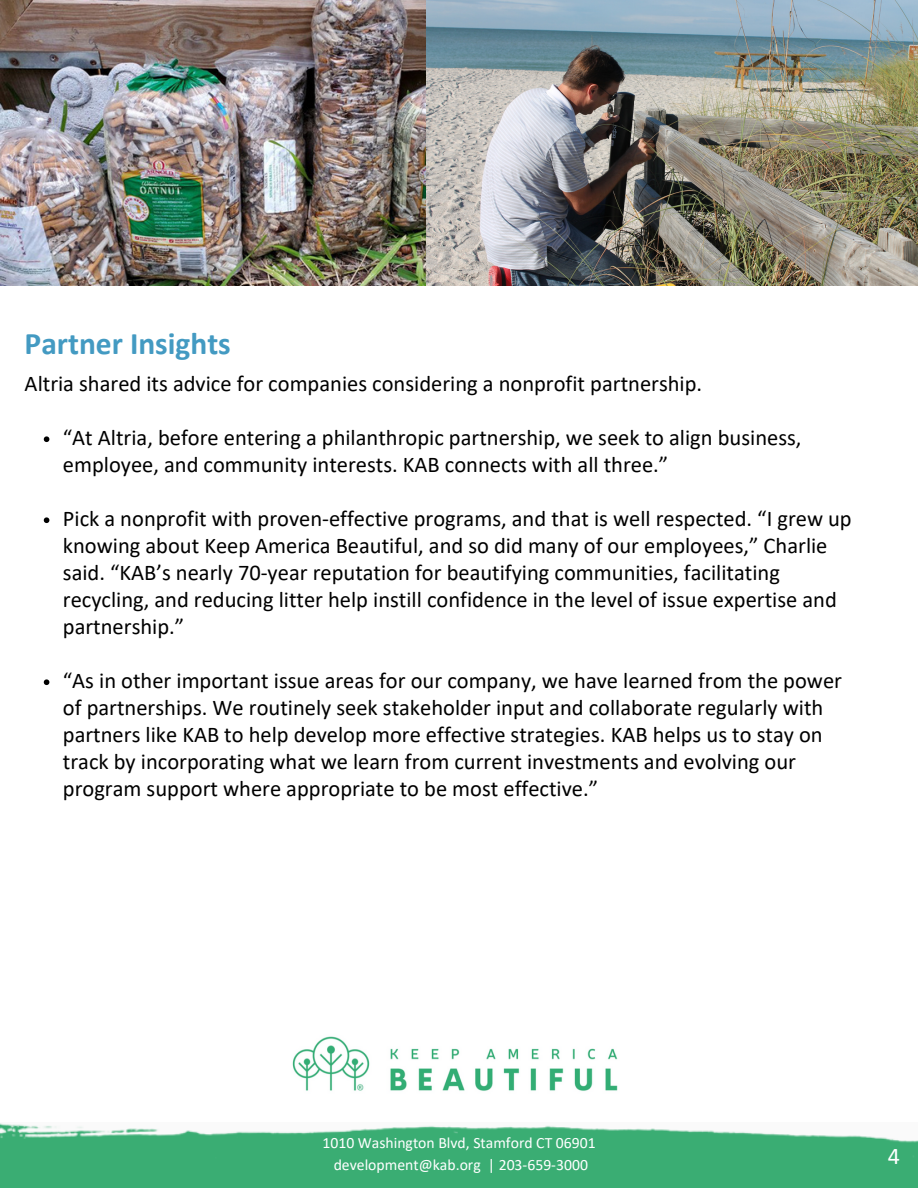
<style>
.page{position:relative;width:918px;height:1188px;background:#3aad73}
.page>*{position:absolute;margin:0;border:0;box-sizing:border-box;transform-origin:0 0}
.t1{font:700 31.5px "Calibri";color:#439ac2}
.t2{font:24px "Calibri";color:#fff}
.t3{font:22.5px/27px "Calibri";color:#000}
.t4{font:15.75px "Calibri";color:#fff}
</style>
<div class="page">
<img style="left:0;top:1122px;width:918px;height:35px">
<div style="left:0;top:0;width:918px;height:1122px;background:#fff"></div>
<img style="left:292px;top:1036px;width:326px;height:55px">
<img style="left:0;top:0;width:918px;height:286px">
<svg style="left:44px;top:436px;width:5px;height:6px"></svg>
<svg style="left:44px;top:517px;width:5px;height:6px"></svg>
<svg style="left:44px;top:679px;width:5px;height:6px"></svg>
<p class="t1" style="left:25px;top:331px;width:208px">Partner Insights</p>
<p class="t3" style="left:25px;top:372px;width:679px">Altria shared its advice for companies considering a nonprofit partnership.</p>
<p class="t3" style="left:63px;top:426px;width:740px">“At Altria, before entering a philanthropic partnership, we seek to align business, employee, and community interests. KAB connects with all three.”</p>
<p class="t3" style="left:63px;top:507px;width:790px">Pick a nonprofit with proven-effective programs, and that is well respected. “I grew up knowing about Keep America Beautiful, and so did many of our employees,” Charlie said. “KAB’s nearly 70-year reputation for beautifying communities, facilitating recycling, and reducing litter help instill confidence in the level of issue expertise and partnership.”</p>
<p class="t3" style="left:63px;top:669px;width:781px">“As in other important issue areas for our company, we have learned from the power of partnerships. We routinely seek stakeholder input and collaborate regularly with partners like KAB to help develop more effective strategies. KAB helps us to stay on track by incorporating what we learn from current investments and evolving our program support where appropriate to be most effective.”</p>
<p class="t4" style="left:322px;top:1136px;width:275px">1010 Washington Blvd, Stamford CT 06901</p>
<p class="t4" style="left:334px;top:1158px;width:256px">development@kab.org | 203-659-3000</p>
<p class="t2" style="left:888px;top:1146px;width:14px">4</p>
</div>
